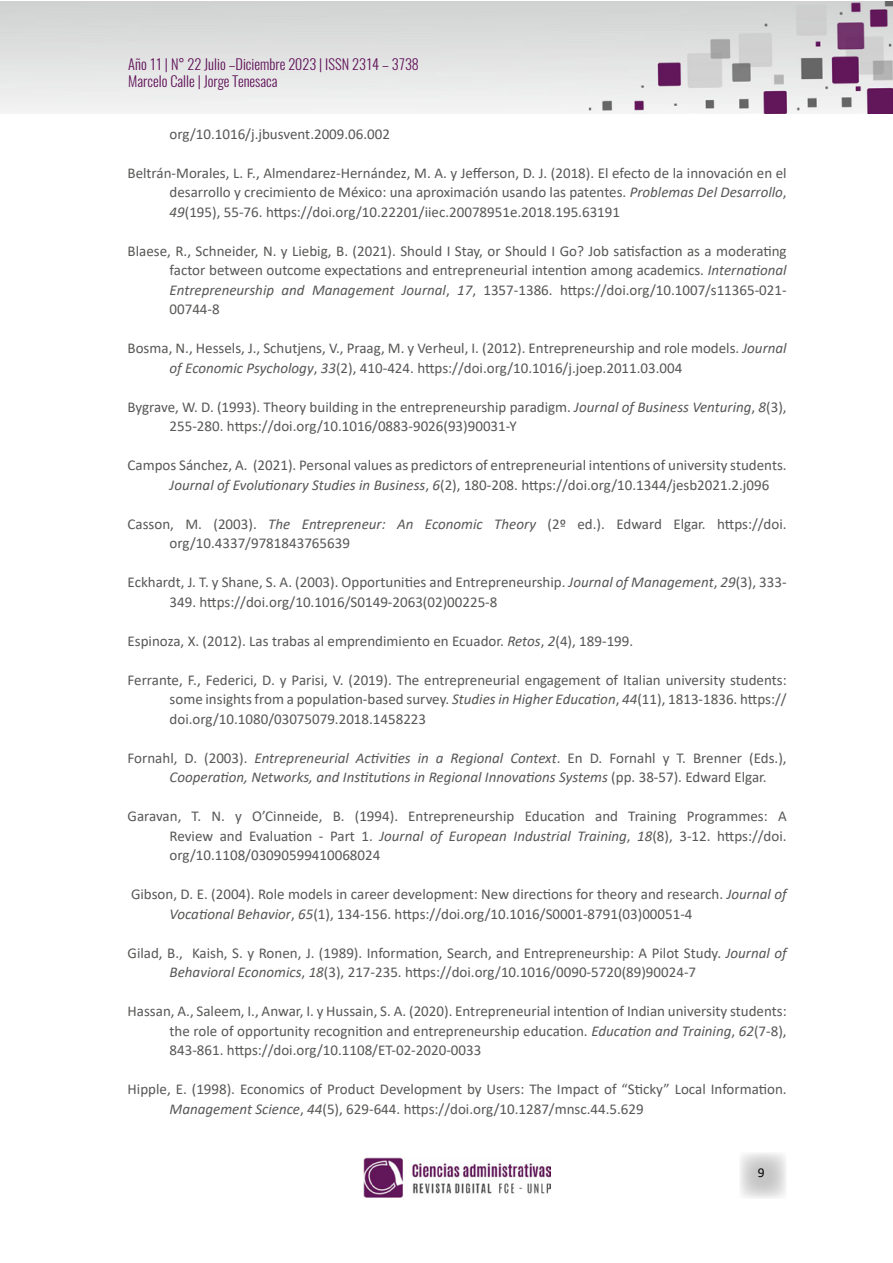
<style>
.page{position:relative;width:893px;height:1263px;background:#fff}
.page>*{position:absolute;margin:0;border:0;box-sizing:border-box;transform-origin:0 0}
.t1{font:15px/19.5px "Calibri";color:#575756}
.t2{font:italic 15px/19.5px "Calibri";color:#575756}
.t3{font:300 14.4px/17.2px "Oswald";color:#61135a}
.t4{font:13.5px "Calibri";color:#000}
.s1{font-style:italic}
.s2{font-style:normal}
</style>
<div class="page">
<svg style="left:740px;top:1153px;width:46px;height:45px"></svg>
<img style="left:0;top:1px;width:893px;height:112px">
<img style="left:363px;top:1157px;width:188px;height:41px">
<p class="t3" style="left:128px;top:53px;width:292px">Año 11 | N° 22 Julio –Diciembre 2023 | ISSN 2314 – 3738<br>Marcelo Calle | Jorge Tenesaca</p>
<p class="t1" style="left:170px;top:124px;width:222px">org/10.1016/j.jbusvent.2009.06.002</p>
<p class="t1" style="left:170px;top:163px;width:619px;text-align:justify;text-indent:-42px">Beltrán-Morales, L. F., Almendarez-Hernández, M. A. y Jefferson, D. J. (2018). El efecto de la innovación en el desarrollo y crecimiento de México: una aproximación usando las patentes. <span class="s1">Problemas Del Desarrollo</span>, <span class="s1">49</span>(195), 55-76. https://doi.org/10.22201/iiec.20078951e.2018.195.63191</p>
<p class="t1" style="left:170px;top:241px;width:619px;text-align:justify;text-indent:-42px">Blaese, R., Schneider, N. y Liebig, B. (2021). Should I Stay, or Should I Go? Job satisfaction as a moderating factor between outcome expectations and entrepreneurial intention among academics. <span class="s1">International Entrepreneurship and Management Journal</span>, <span class="s1">17</span>, 1357-1386. https://doi.org/10.1007/s11365-021- 00744-8</p>
<p class="t1" style="left:170px;top:338px;width:619px;text-indent:-42px">Bosma, N., Hessels, J., Schutjens, V., Praag, M. y Verheul, I. (2012). Entrepreneurship and role models. <span class="s1">Journal of Economic Psychology</span>, <span class="s1">33</span>(2), 410-424. https://doi.org/10.1016/j.joep.2011.03.004</p>
<p class="t1" style="left:170px;top:397px;width:619px;text-indent:-42px">Bygrave, W. D. (1993). Theory building in the entrepreneurship paradigm. <span class="s1">Journal of Business Venturing</span>, <span class="s1">8</span>(3),<br>255-280. https://doi.org/10.1016/0883-9026(93)90031-Y</p>
<p class="t1" style="left:170px;top:455px;width:619px;text-indent:-42px">Campos Sánchez, A. (2021). Personal values as predictors of entrepreneurial intentions of university students.<br><span class="s1">Journal of Evolutionary Studies in Business</span>, <span class="s1">6</span>(2), 180-208. https://doi.org/10.1344/jesb2021.2.j096</p>
<p class="t1" style="left:170px;top:514px;width:619px;text-indent:-42px">Casson, M. (2003). <span class="s1">The Entrepreneur: An Economic Theory</span> (2º ed.). Edward Elgar. https://doi. org/10.4337/9781843765639</p>
<p class="t1" style="left:170px;top:572px;width:619px;text-indent:-42px">Eckhardt, J. T. y Shane, S. A. (2003). Opportunities and Entrepreneurship. <span class="s1">Journal of Management</span>, <span class="s1">29</span>(3), 333-<br>349. https://doi.org/10.1016/S0149-2063(02)00225-8</p>
<p class="t1" style="left:128px;top:631px;width:507px">Espinoza, X. (2012). Las trabas al emprendimiento en Ecuador. <span class="s1">Retos</span>, <span class="s1">2</span>(4), 189-199.</p>
<p class="t1" style="left:170px;top:670px;width:619px;text-align:justify;text-indent:-42px">Ferrante, F., Federici, D. y Parisi, V. (2019). The entrepreneurial engagement of Italian university students: some insights from a population-based survey. <span class="s1">Studies in Higher Education</span>, <span class="s1">44</span>(11), 1813-1836. https:// doi.org/10.1080/03075079.2018.1458223</p>
<p class="t2" style="left:170px;top:747px;width:619px;text-indent:-42px"><span class="s2">Fornahl, D. (2003).</span> Entrepreneurial Activities in a Regional Context<span class="s2">. En D. Fornahl y T. Brenner (Eds.),<br></span>Cooperation, Networks, and Institutions in Regional Innovations Systems <span class="s2">(pp. 38-57). Edward Elgar.</span></p>
<p class="t1" style="left:170px;top:806px;width:619px;text-align:justify;text-indent:-42px">Garavan, T. N. y O’Cinneide, B. (1994). Entrepreneurship Education and Training Programmes: A Review and Evaluation - Part 1. <span class="s1">Journal of European Industrial Training</span>, <span class="s1">18</span>(8), 3-12. https://doi. org/10.1108/03090599410068024</p>
<p class="t1" style="left:170px;top:884px;width:619px;text-indent:-39px">Gibson, D. E. (2004). Role models in career development: New directions for theory and research. <span class="s1">Journal of<br>Vocational Behavior</span>, <span class="s1">65</span>(1), 134-156. https://doi.org/10.1016/S0001-8791(03)00051-4</p>
<p class="t1" style="left:170px;top:943px;width:619px;text-indent:-42px">Gilad, B., Kaish, S. y Ronen, J. (1989). Information, Search, and Entrepreneurship: A Pilot Study. <span class="s1">Journal of<br>Behavioral Economics</span>, <span class="s1">18</span>(3), 217-235. https://doi.org/10.1016/0090-5720(89)90024-7</p>
<p class="t1" style="left:170px;top:1001px;width:619px;text-align:justify;text-indent:-42px">Hassan, A., Saleem, I., Anwar, I. y Hussain, S. A. (2020). Entrepreneurial intention of Indian university students: the role of opportunity recognition and entrepreneurship education. <span class="s1">Education and Training</span>, <span class="s1">62</span>(7-8), 843-861. https://doi.org/10.1108/ET-02-2020-0033</p>
<p class="t1" style="left:170px;top:1079px;width:619px;text-indent:-42px">Hipple, E. (1998). Economics of Product Development by Users: The Impact of “Sticky” Local Information.<br><span class="s1">Management Science</span>, <span class="s1">44</span>(5), 629-644. https://doi.org/10.1287/mnsc.44.5.629</p>
<p class="t4" style="left:758px;top:1163px;width:8px">9</p>
</div>
